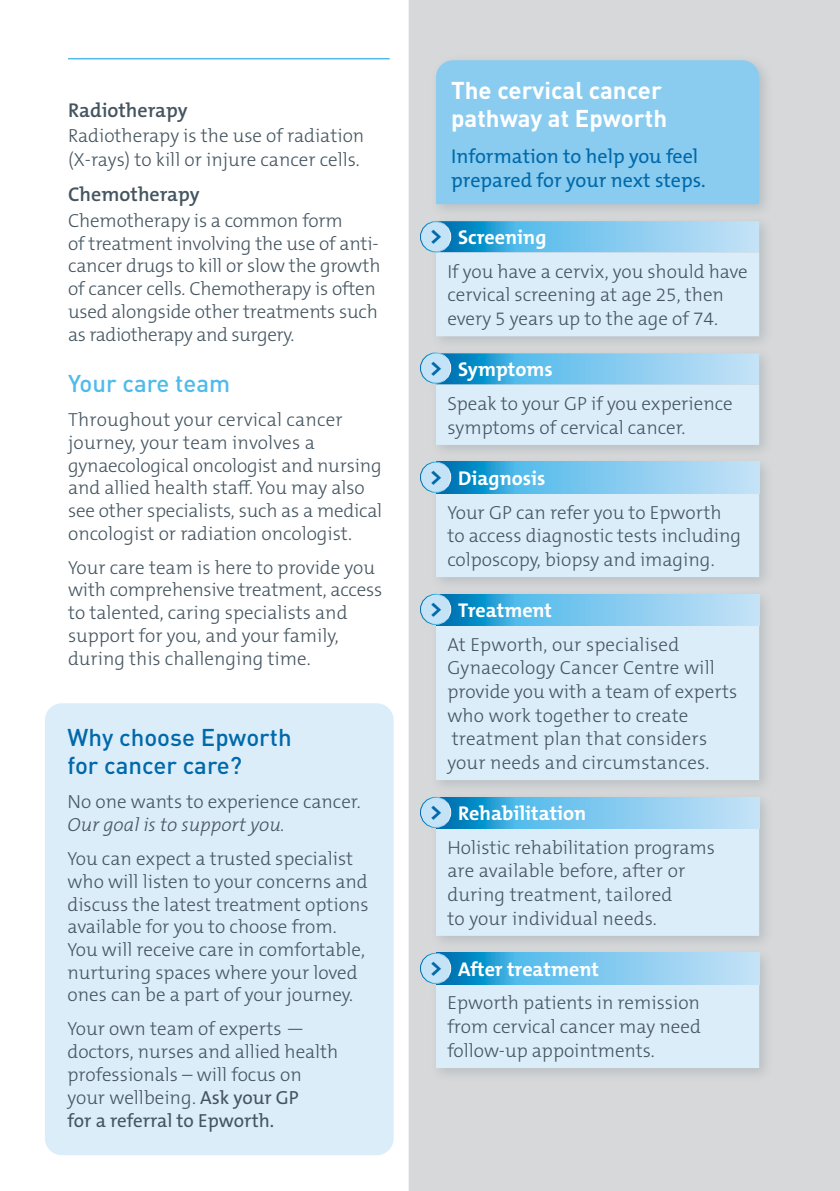
<style>
.page{position:relative;width:840px;height:1191px;background:#fff}
.page>*{position:absolute;margin:0;border:0;box-sizing:border-box;transform-origin:0 0}
.t1{font:700 24px/28px "DINOT";color:#fff}
.t2{font:500 24px/28px "DINOT";color:#0069aa}
.t3{font:500 24px "DINOT";color:#50bbeb}
.t4{font:700 24px "The Mix B W7";color:#0069aa}
.t5{font:700 20px "The Mix B W7";color:#fff}
.t6{font:20px/24px "The Mix B W5 Plain";color:#0069aa}
.t7{font:600 20px "The Mix B W6";color:#455560}
.t8{font:300 19px/22.8px "The Mix B W3";color:#455560}
.t9{font:italic 300 19px "The Mix B W3";color:#455560}
.t10{font:19px "The Mix B W5 Plain";color:#455560}
.s1{font-family:"The Mix B W5 Plain";font-weight:400}
</style>
<div class="page">
<div style="left:408px;top:0;width:431px;height:1191px;background:#d6d8d9"></div>
<div style="left:45px;top:703px;width:348px;height:452px;background:#dcedfa;border-radius:17px"></div>
<div style="left:428px;top:53px;width:345px;height:166px;background:#455560;opacity:.2"></div>
<div style="left:436px;top:60px;width:322px;height:144px;background:#8accf0"></div>
<div style="left:428px;top:214px;width:345px;height:869px;background:#455560;opacity:.2"></div>
<svg style="left:439px;top:221px;width:319px;height:31px;background:#74c1e8"></svg>
<svg style="left:436px;top:252px;width:322px;height:816px;background:#d4e7f4"></svg>
<svg style="left:439px;top:462px;width:319px;height:31px;background:#73c1e8"></svg>
<svg style="left:439px;top:594px;width:319px;height:31px;background:#73c1e8"></svg>
<svg style="left:439px;top:797px;width:319px;height:31px;background:#73c1e8"></svg>
<svg style="left:439px;top:953px;width:319px;height:31px;background:#73c1e8"></svg>
<div style="left:420px;top:222px;width:30px;height:30px;background:#c4e3f7;border-radius:50%"></div>
<div style="left:420px;top:221px;width:31px;height:31px;border:1px solid #fff;border-radius:50%"></div>
<div style="left:420px;top:353px;width:30px;height:30px;background:#c4e3f7;border-radius:50%"></div>
<div style="left:420px;top:352px;width:31px;height:32px;border:1px solid #fff;border-radius:50%"></div>
<div style="left:420px;top:462px;width:30px;height:30px;background:#c4e3f7;border-radius:50%"></div>
<div style="left:420px;top:461px;width:31px;height:32px;border:1px solid #fff;border-radius:50%"></div>
<div style="left:420px;top:594px;width:30px;height:30px;background:#c4e3f7;border-radius:50%"></div>
<div style="left:420px;top:594px;width:31px;height:31px;border:1px solid #fff;border-radius:50%"></div>
<div style="left:420px;top:797px;width:30px;height:30px;background:#c4e3f7;border-radius:50%"></div>
<div style="left:420px;top:797px;width:31px;height:31px;border:1px solid #fff;border-radius:50%"></div>
<div style="left:420px;top:953px;width:30px;height:30px;background:#c4e3f7;border-radius:50%"></div>
<div style="left:420px;top:952px;width:31px;height:32px;border:1px solid #fff;border-radius:50%"></div>
<hr style="left:68px;top:58px;width:321px;height:1px;background:#50bbeb">
<p class="t7" style="left:68px;top:97px;width:121px">Radiotherapy</p>
<p class="t8" style="left:68px;top:124px;width:297px;line-height:23.6px">Radiotherapy is the use of radiation (X-rays) to kill or injure cancer cells.</p>
<p class="t7" style="left:68px;top:182px;width:133px">Chemotherapy</p>
<p class="t8" style="left:68px;top:209px;width:314px">Chemotherapy is a common form<br>of treatment involving the use of anti&shy;cancer drugs to kill or slow the growth of cancer cells. Chemotherapy is often used alongside other treatments such as radiotherapy and surgery.</p>
<p class="t3" style="left:68px;top:368px;width:163px">Your care team</p>
<p class="t8" style="left:68px;top:408px;width:315px">Throughout your cervical cancer journey, your team involves a gynaecological oncologist and nursing and allied health staff. You may also see other specialists, such as a medical oncologist or radiation oncologist.</p>
<p class="t8" style="left:68px;top:556px;width:315px">Your care team is here to provide you with comprehensive treatment, access to talented, caring specialists and support for you, and your family, during this challenging time.</p>
<p class="t2" style="left:67px;top:723px;width:225px">Why choose Epworth for cancer care?</p>
<p class="t8" style="left:67px;top:790px;width:294px">No one wants to experience cancer.</p>
<p class="t9" style="left:67px;top:813px;width:218px">Our goal is to support you.</p>
<p class="t8" style="left:67px;top:847px;width:302px">You can expect a trusted specialist who will listen to your concerns and discuss the latest treatment options available for you to choose from.<br>You will receive care in comfortable, nurturing spaces where your loved ones can be a part of your journey.</p>
<p class="t8" style="left:67px;top:1017px;width:272px">Your own team of experts — doctors, nurses and allied health professionals – will focus on your wellbeing. <span class="s1">Ask your GP</span></p>
<p class="t10" style="left:67px;top:1108px;width:208px">for a referral to Epworth.</p>
<p class="t1" style="left:451px;top:76px;width:217px">The cervical cancer pathway at Epworth</p>
<p class="t6" style="left:451px;top:144px;width:256px">Information to help you feel prepared for your next steps.</p>
<p class="t5" style="left:458px;top:224px;width:90px">Screening</p>
<p class="t8" style="left:447px;top:260px;width:302px;line-height:23.6px">If you have a cervix, you should have cervical screening at age 25, then every 5 years up to the age of 74.</p>
<p class="t5" style="left:458px;top:356px;width:96px">Symptoms</p>
<p class="t8" style="left:447px;top:392px;width:287px;line-height:23.6px">Speak to your GP if you experience symptoms of cervical cancer.</p>
<p class="t5" style="left:458px;top:465px;width:89px">Diagnosis</p>
<p class="t8" style="left:447px;top:500px;width:295px;line-height:23.6px">Your GP can refer you to Epworth to access diagnostic tests including colposcopy, biopsy and imaging.</p>
<p class="t5" style="left:458px;top:597px;width:95px">Treatment</p>
<p class="t8" style="left:447px;top:632px;width:291px;line-height:23.6px">At Epworth, our specialised<br>Gynaecology Cancer Centre will provide you with a team of experts who work together to create treatment plan that considers your needs and circumstances.</p>
<p class="t5" style="left:458px;top:800px;width:129px">Rehabilitation</p>
<p class="t8" style="left:447px;top:835px;width:269px;line-height:23.6px">Holistic rehabilitation programs are available before, after or during treatment, tailored<br>to your individual needs.</p>
<p class="t5" style="left:458px;top:956px;width:142px">After treatment</p>
<p class="t8" style="left:447px;top:991px;width:255px;line-height:23.6px;text-align:justify">Epworth patients in remission from cervical cancer may need follow-up appointments.</p>
<p class="t4" style="left:429px;top:221px;width:15px">&gt;</p>
<p class="t4" style="left:429px;top:352px;width:15px">&gt;</p>
<p class="t4" style="left:429px;top:461px;width:15px">&gt;</p>
<p class="t4" style="left:429px;top:593px;width:15px">&gt;</p>
<p class="t4" style="left:429px;top:796px;width:15px">&gt;</p>
<p class="t4" style="left:429px;top:952px;width:15px">&gt;</p>
</div>
